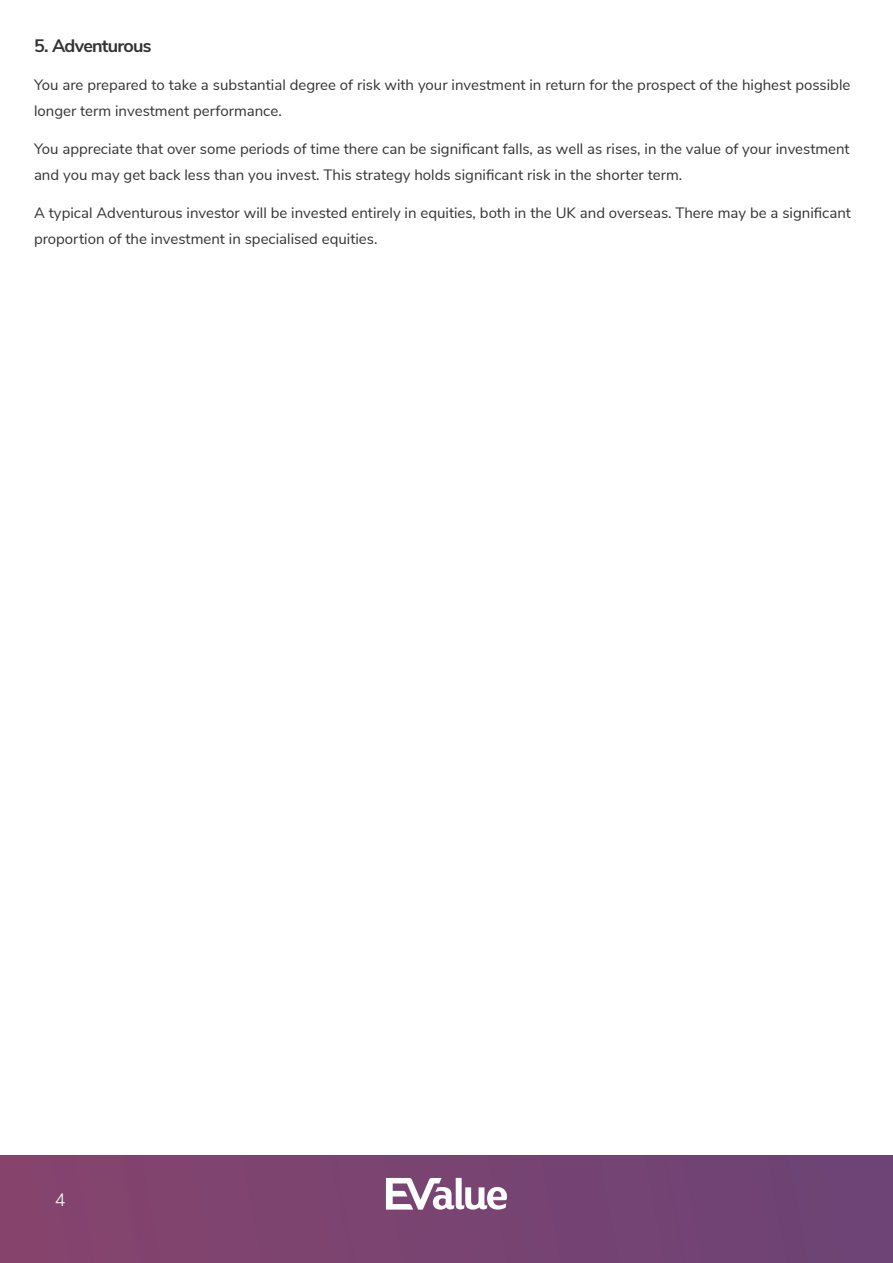
<style>
.page{position:relative;width:893px;height:1263px;background:#fff}
.page>*{position:absolute;margin:0;border:0;box-sizing:border-box;transform-origin:0 0}
.Heading_3{font:700 18px "Nunito Sans";letter-spacing:-.04em;color:#333}
.t1{font:300 18px "Nunito Sans";color:#fff}
.Body{font:15px/25.5px "Nunito Sans";color:#333}
</style>
<div class="page">
<div style="left:0;top:1156px;width:893px;height:107px;background:#794471"></div>
<svg style="left:386px;top:1178px;width:121px;height:31px"></svg>
<p class="Heading_3" style="left:34px;top:33px;width:119px">5. Adventurous</p>
<p class="Body" style="left:34px;top:72px;width:818px">You are prepared to take a substantial degree of risk with your investment in return for the prospect of the highest possible longer term investment performance.</p>
<p class="Body" style="left:34px;top:135px;width:817px">You appreciate that over some periods of time there can be significant falls, as well as rises, in the value of your investment and you may get back less than you invest. This strategy holds significant risk in the shorter term.</p>
<p class="Body" style="left:34px;top:199px;width:818px">A typical Adventurous investor will be invested entirely in equities, both in the UK and overseas. There may be a significant proportion of the investment in specialised equities.</p>
<p class="t1" style="left:55px;top:1186px;width:12px">4</p>
</div>
